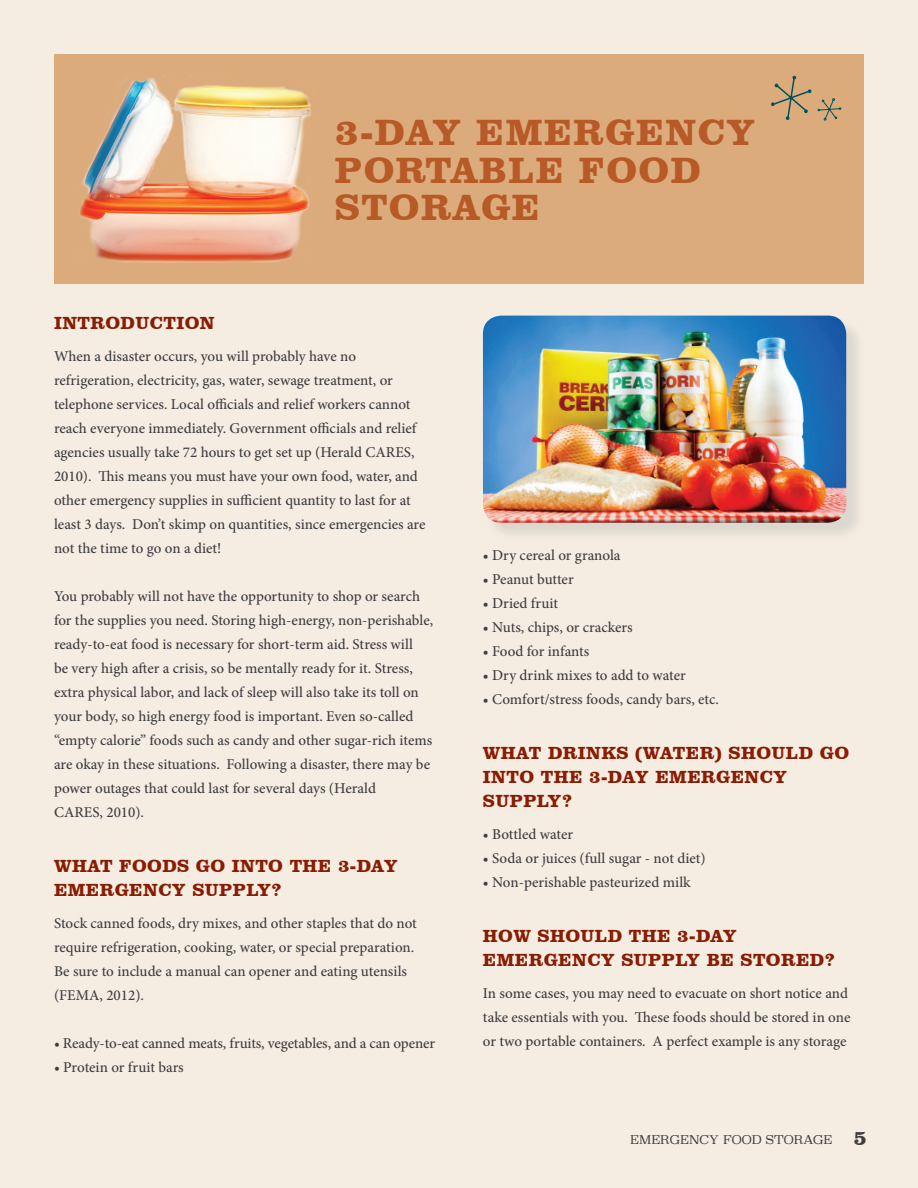
<style>
.page{position:relative;width:918px;height:1188px;background:#f5ede2}
.page>*{position:absolute;margin:0;border:0;box-sizing:border-box;transform-origin:0 0}
.t1{font:700 37.5px/37.5px "Clarendon BT";letter-spacing:.04em;color:#b85a27}
.t2{font:700 18px/24px "Clarendon BT";letter-spacing:.025em;color:#891c02}
.t3{font:500 15px/24px "Minion Pro";color:#3e3e3f}
.t4{font:12px "Superclarendon Lt";color:#3e3e3f}
.s1{font-family:"Clarendon BT";font-weight:700;font-size:21px}
</style>
<div class="page">
<img style="left:494px;top:327px;width:364px;height:207px">
<img style="left:483px;top:316px;width:363px;height:207px">
<div style="left:54px;top:54px;width:810px;height:229px;background:#dbab7c"></div>
<img style="left:80px;top:77px;width:232px;height:185px">
<svg style="left:771px;top:76px;width:71px;height:45px"></svg>
<h1 class="t1" style="left:335px;top:113px;width:422px">3-DAY EMERGENCY<br>PORTABLE FOOD<br>STORAGE</h1>
<p class="t2" style="left:54px;top:311px;width:162px">INTRODUCTION</p>
<p class="t3" style="left:54px;top:344px;width:373px">When a disaster occurs, you will probably have no refrigeration, electricity, gas, water, sewage treatment, or telephone services. Local officials and relief workers cannot reach everyone immediately. Government officials and relief agencies usually take 72 hours to get set up (Herald CARES, 2010). This means you must have your own food, water, and other emergency supplies in sufficient quantity to last for at least 3 days. Don’t skimp on quantities, since emergencies are not the time to go on a diet!</p>
<p class="t3" style="left:54px;top:584px;width:381px">You probably will not have the opportunity to shop or search for the supplies you need. Storing high-energy, non-perishable, ready-to-eat food is necessary for short-term aid. Stress will<br>be very high after a crisis, so be mentally ready for it. Stress, extra physical labor, and lack of sleep will also take its toll on your body, so high energy food is important. Even so-called “empty calorie” foods such as candy and other sugar-rich items are okay in these situations. Following a disaster, there may be power outages that could last for several days (Herald<br>CARES, 2010).</p>
<p class="t2" style="left:54px;top:854px;width:345px">WHAT FOODS GO INTO THE 3-DAY<br>EMERGENCY SUPPLY?</p>
<p class="t3" style="left:54px;top:911px;width:364px">Stock canned foods, dry mixes, and other staples that do not require refrigeration, cooking, water, or special preparation.<br>Be sure to include a manual can opener and eating utensils (FEMA, 2012).</p>
<p class="t3" style="left:54px;top:1031px;width:383px">• Ready-to-eat canned meats, fruits, vegetables, and a can opener</p>
<p class="t3" style="left:54px;top:1055px;width:131px">• Protein or fruit bars</p>
<p class="t3" style="left:483px;top:543px;width:139px">• Dry cereal or granola</p>
<p class="t3" style="left:483px;top:567px;width:92px">• Peanut butter</p>
<p class="t3" style="left:483px;top:591px;width:77px">• Dried fruit</p>
<p class="t3" style="left:483px;top:615px;width:151px">• Nuts, chips, or crackers</p>
<p class="t3" style="left:483px;top:639px;width:108px">• Food for infants</p>
<p class="t3" style="left:483px;top:663px;width:204px">• Dry drink mixes to add to water</p>
<p class="t3" style="left:483px;top:687px;width:238px">• Comfort/stress foods, candy bars, etc.</p>
<p class="t2" style="left:483px;top:741px;width:368px">WHAT DRINKS (WATER) SHOULD GO<br>INTO THE 3-DAY EMERGENCY<br>SUPPLY?</p>
<p class="t3" style="left:483px;top:822px;width:92px">• Bottled water</p>
<p class="t3" style="left:483px;top:846px;width:224px">• Soda or juices (full sugar - not diet)</p>
<p class="t3" style="left:483px;top:870px;width:209px">• Non-perishable pasteurized milk</p>
<p class="t2" style="left:483px;top:924px;width:354px">HOW SHOULD THE 3-DAY<br>EMERGENCY SUPPLY BE STORED?</p>
<p class="t3" style="left:483px;top:981px;width:369px">In some cases, you may need to evacuate on short notice and take essentials with you. These foods should be stored in one or two portable containers. A perfect example is any storage</p>
<p class="t4" style="left:630px;top:1132px;width:238px">EMERGENCY FOOD STORAGE <span class="s1">5</span></p>
</div>
